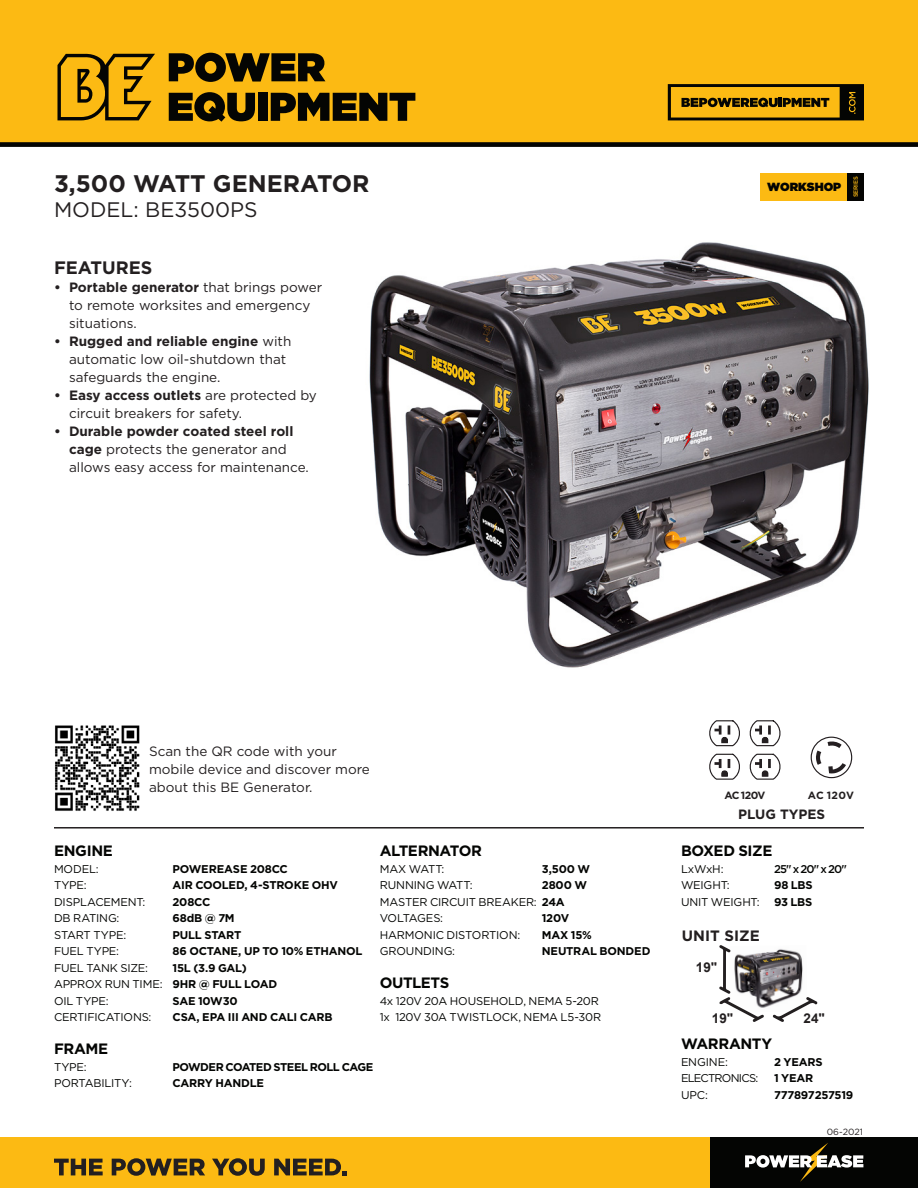
<style>
.page{position:relative;width:918px;height:1188px;background:#fff}
.page>*{position:absolute;margin:0;border:0;box-sizing:border-box;transform-origin:0 0}
.Product_Header{font:700 24px "Gotham";color:#231f20}
.t1{font:21px "Gotham";color:#231f20}
.t2{font:700 18px "Gotham";color:#231f20}
.BODY_HEADER_LEFT_ALI{font:700 15px "Gotham";letter-spacing:-.03em;color:#040503}
.t3{font:700 15px "Gotham";color:#231f20}
.t4{font:13.5px/18px "Gotham";color:#231f20}
.t5{font:700 13.5px "Arial";color:#231f20}
.t6{font:700 13.5px "Gotham";color:#231f20}
.t7{font:900 11.85px "Gotham";color:#040503}
.BODY_HEADER_LEFT_ALI-2{font:11.25px "Gotham";letter-spacing:-.015em;color:#040503}
.BODY_HEADER_LEFT_ALI-3{font:700 11.25px "Gotham";letter-spacing:-.02em;color:#040503}
.BODY_HEADER_LEFT_ALI-4{font:700 11.25px "Gotham";letter-spacing:-.05em;color:#040503}
.BODY_HEADER_LEFT_ALI-5{font:11.25px "Gotham";letter-spacing:-.07em;color:#040503}
.BODY_HEADER_LEFT_ALI-6{font:500 11.25px "Gotham";color:#040503}
.BODY_HEADER_LEFT_ALI-7{font:11.25px "Gotham";letter-spacing:-.055em;color:#040503}
.Body_Copy{font:700 10.5px "Gotham";letter-spacing:-.035em;color:#231f20}
.t8{font:9px "Gotham";color:#231f20}
.t9{font:500 6px "Gotham";letter-spacing:-.04em;color:#fcba13}
.s1{font-weight:700}
</style>
<div class="page">
<hr style="left:54px;top:827px;width:810px;height:2px;background:#231f20">
<img style="left:764px;top:949px;width:39px;height:59px">
<svg style="left:719px;top:945px;width:45px;height:77px"></svg>
<svg style="left:773px;top:997px;width:44px;height:25px"></svg>
<img style="left:55px;top:726px;width:85px;height:85px">
<img style="left:369px;top:242px;width:500px;height:426px">
<svg style="left:749px;top:720px;width:32px;height:60px"></svg>
<svg style="left:709px;top:720px;width:31px;height:60px"></svg>
<svg style="left:810px;top:736px;width:43px;height:43px"></svg>
<div style="left:0;top:0;width:918px;height:144px;background:#fcba13"></div>
<div style="left:0;top:1138px;width:710px;height:50px;background:#fcba13"></div>
<div style="left:710px;top:1138px;width:208px;height:50px;background:#040503"></div>
<svg style="left:57px;top:53px;width:98px;height:67px"></svg>
<svg style="left:169px;top:53px;width:156px;height:29px"></svg>
<svg style="left:169px;top:92px;width:86px;height:30px"></svg>
<div style="left:258px;top:93px;width:9px;height:28px;background:#040503"></div>
<svg style="left:271px;top:93px;width:144px;height:28px"></svg>
<div style="left:0;top:142px;width:918px;height:5px;background:#040503"></div>
<svg style="left:668px;top:84px;width:196px;height:36px"></svg>
<svg style="left:54px;top:1159px;width:49px;height:16px"></svg>
<svg style="left:112px;top:1158px;width:93px;height:18px"></svg>
<svg style="left:212px;top:1158px;width:53px;height:18px"></svg>
<svg style="left:274px;top:1159px;width:73px;height:16px"></svg>
<svg style="left:745px;top:1143px;width:118px;height:39px"></svg>
<div style="left:760px;top:173px;width:104px;height:27px;background:#fcba13"></div>
<div style="left:848px;top:173px;width:16px;height:27px;background:#040503"></div>
<p class="Product_Header" style="left:54px;top:167px;width:317px">3,500 WATT GENERATOR</p>
<p class="t1" style="left:54px;top:197px;width:205px">MODEL: BE3500PS</p>
<p class="t2" style="left:54px;top:255px;width:100px">FEATURES</p>
<p class="t4" style="left:69px;top:278px;width:255px;text-indent:-15px"><span class="s1">• Portable generator</span> that brings power to remote worksites and emergency situations.</p>
<p class="t4" style="left:69px;top:332px;width:224px;text-indent:-15px"><span class="s1">• Rugged and reliable engine</span> with automatic low oil-shutdown that safeguards the engine.</p>
<p class="t4" style="left:69px;top:386px;width:249px;text-indent:-15px"><span class="s1">• Easy access outlets</span> are protected by circuit breakers for safety.</p>
<p class="t4" style="left:69px;top:422px;width:241px;text-indent:-15px"><span class="s1">• Durable powder coated steel roll cage</span> protects the generator and allows easy access for maintenance.</p>
<p class="t7" style="left:767px;top:178px;width:76px">WORKSHOP</p>
<p class="t9" style="left:852px;top:197px;width:22px;rotate:-90deg">SERIES</p>
<p class="t4" style="left:149px;top:741px;width:222px">Scan the QR code with your mobile device and discover more about this BE Generator.</p>
<p class="BODY_HEADER_LEFT_ALI" style="left:54px;top:841px;width:60px">ENGINE</p>
<p class="BODY_HEADER_LEFT_ALI-2" style="left:54px;top:862px;width:46px">MODEL:</p>
<p class="BODY_HEADER_LEFT_ALI-3" style="left:172px;top:862px;width:117px">POWEREASE 208CC</p>
<p class="BODY_HEADER_LEFT_ALI-2" style="left:54px;top:878px;width:34px">TYPE:</p>
<p class="BODY_HEADER_LEFT_ALI-3" style="left:172px;top:878px;width:167px">AIR COOLED, 4-STROKE OHV</p>
<p class="BODY_HEADER_LEFT_ALI-2" style="left:54px;top:895px;width:93px">DISPLACEMENT:</p>
<p class="BODY_HEADER_LEFT_ALI-3" style="left:172px;top:895px;width:39px">208CC</p>
<p class="BODY_HEADER_LEFT_ALI-2" style="left:54px;top:911px;width:67px">DB RATING:</p>
<p class="BODY_HEADER_LEFT_ALI-3" style="left:172px;top:911px;width:64px">68dB @ 7M</p>
<p class="BODY_HEADER_LEFT_ALI-2" style="left:54px;top:928px;width:74px">START TYPE:</p>
<p class="BODY_HEADER_LEFT_ALI-3" style="left:172px;top:928px;width:70px">PULL START</p>
<p class="BODY_HEADER_LEFT_ALI-2" style="left:54px;top:944px;width:67px">FUEL TYPE:</p>
<p class="BODY_HEADER_LEFT_ALI-3" style="left:172px;top:944px;width:191px">86 OCTANE, UP TO 10% ETHANOL</p>
<p class="BODY_HEADER_LEFT_ALI-2" style="left:54px;top:961px;width:96px">FUEL TANK SIZE:</p>
<p class="BODY_HEADER_LEFT_ALI-3" style="left:172px;top:961px;width:76px">15L (3.9 GAL)</p>
<p class="BODY_HEADER_LEFT_ALI-2" style="left:54px;top:977px;width:225px">APPROX RUN TIME: <span class="s1">9HR @ FULL LOAD</span></p>
<p class="BODY_HEADER_LEFT_ALI-2" style="left:54px;top:994px;width:56px">OIL TYPE:</p>
<p class="BODY_HEADER_LEFT_ALI-3" style="left:172px;top:994px;width:67px">SAE 10W30</p>
<p class="BODY_HEADER_LEFT_ALI-2" style="left:54px;top:1010px;width:99px">CERTIFICATIONS:</p>
<p class="BODY_HEADER_LEFT_ALI-3" style="left:172px;top:1010px;width:162px">CSA, EPA III AND CALI CARB</p>
<p class="BODY_HEADER_LEFT_ALI" style="left:54px;top:1039px;width:56px">FRAME</p>
<p class="BODY_HEADER_LEFT_ALI-2" style="left:54px;top:1060px;width:34px">TYPE:</p>
<p class="BODY_HEADER_LEFT_ALI-4" style="left:172px;top:1060px;width:202px">POWDER COATED STEEL ROLL CAGE</p>
<p class="BODY_HEADER_LEFT_ALI-2" style="left:54px;top:1076px;width:79px">PORTABILITY:</p>
<p class="BODY_HEADER_LEFT_ALI-3" style="left:172px;top:1076px;width:93px">CARRY HANDLE</p>
<p class="BODY_HEADER_LEFT_ALI" style="left:380px;top:841px;width:104px">ALTERNATOR</p>
<p class="BODY_HEADER_LEFT_ALI-2" style="left:380px;top:862px;width:66px">MAX WATT:</p>
<p class="BODY_HEADER_LEFT_ALI-3" style="left:542px;top:862px;width:50px">3,500 W</p>
<p class="BODY_HEADER_LEFT_ALI-2" style="left:380px;top:878px;width:94px">RUNNING WATT:</p>
<p class="BODY_HEADER_LEFT_ALI-3" style="left:542px;top:878px;width:47px">2800 W</p>
<p class="BODY_HEADER_LEFT_ALI-2" style="left:380px;top:895px;width:186px">MASTER CIRCUIT BREAKER: <span class="s1">24A</span></p>
<p class="BODY_HEADER_LEFT_ALI-7" style="left:380px;top:911px;width:65px">VOLTAGES:</p>
<p class="BODY_HEADER_LEFT_ALI-3" style="left:542px;top:911px;width:29px">120V</p>
<p class="BODY_HEADER_LEFT_ALI-2" style="left:380px;top:928px;width:142px">HARMONIC DISTORTION:</p>
<p class="BODY_HEADER_LEFT_ALI-3" style="left:542px;top:928px;width:52px">MAX 15%</p>
<p class="BODY_HEADER_LEFT_ALI-2" style="left:380px;top:944px;width:77px">GROUNDING:</p>
<p class="BODY_HEADER_LEFT_ALI-3" style="left:542px;top:944px;width:110px">NEUTRAL BONDED</p>
<p class="BODY_HEADER_LEFT_ALI" style="left:380px;top:973px;width:71px">OUTLETS</p>
<p class="BODY_HEADER_LEFT_ALI-2" style="left:380px;top:994px;width:221px">4x 120V 20A HOUSEHOLD, NEMA 5-20R</p>
<p class="BODY_HEADER_LEFT_ALI-2" style="left:380px;top:1010px;width:223px">1x 120V 30A TWISTLOCK, NEMA L5-30R</p>
<p class="Body_Copy" style="left:724px;top:788px;width:42px">AC 120V</p>
<p class="Body_Copy" style="left:808px;top:788px;width:47px">AC 120V</p>
<p class="t6" style="left:738px;top:805px;width:89px">PLUG TYPES</p>
<p class="BODY_HEADER_LEFT_ALI" style="left:681px;top:841px;width:93px">BOXED SIZE</p>
<p class="BODY_HEADER_LEFT_ALI-2" style="left:681px;top:862px;width:44px">LxWxH:</p>
<p class="BODY_HEADER_LEFT_ALI-6" style="left:774px;top:862px;width:75px">25" x 20" x 20"</p>
<p class="BODY_HEADER_LEFT_ALI-2" style="left:681px;top:878px;width:50px">WEIGHT:</p>
<p class="BODY_HEADER_LEFT_ALI-3" style="left:774px;top:878px;width:40px">98 LBS</p>
<p class="BODY_HEADER_LEFT_ALI-2" style="left:681px;top:895px;width:80px">UNIT WEIGHT:</p>
<p class="BODY_HEADER_LEFT_ALI-3" style="left:774px;top:895px;width:40px">93 LBS</p>
<p class="t3" style="left:682px;top:926px;width:79px">UNIT SIZE</p>
<p class="t5" style="left:696px;top:958px;width:23px">19"</p>
<p class="t5" style="left:712px;top:1009px;width:23px">19"</p>
<p class="t5" style="left:804px;top:1009px;width:23px">24"</p>
<p class="BODY_HEADER_LEFT_ALI" style="left:681px;top:1034px;width:93px">WARRANTY</p>
<p class="BODY_HEADER_LEFT_ALI-2" style="left:681px;top:1055px;width:48px">ENGINE:</p>
<p class="BODY_HEADER_LEFT_ALI-3" style="left:774px;top:1054px;width:50px">2 YEARS</p>
<p class="BODY_HEADER_LEFT_ALI-5" style="left:681px;top:1071px;width:79px">ELECTRONICS:</p>
<p class="BODY_HEADER_LEFT_ALI-3" style="left:774px;top:1071px;width:41px">1 YEAR</p>
<p class="BODY_HEADER_LEFT_ALI-2" style="left:681px;top:1088px;width:28px">UPC:</p>
<p class="BODY_HEADER_LEFT_ALI-3" style="left:774px;top:1087px;width:81px">777897257519</p>
<p class="t8" style="left:827px;top:1126px;width:38px">06-2021</p>
</div>
